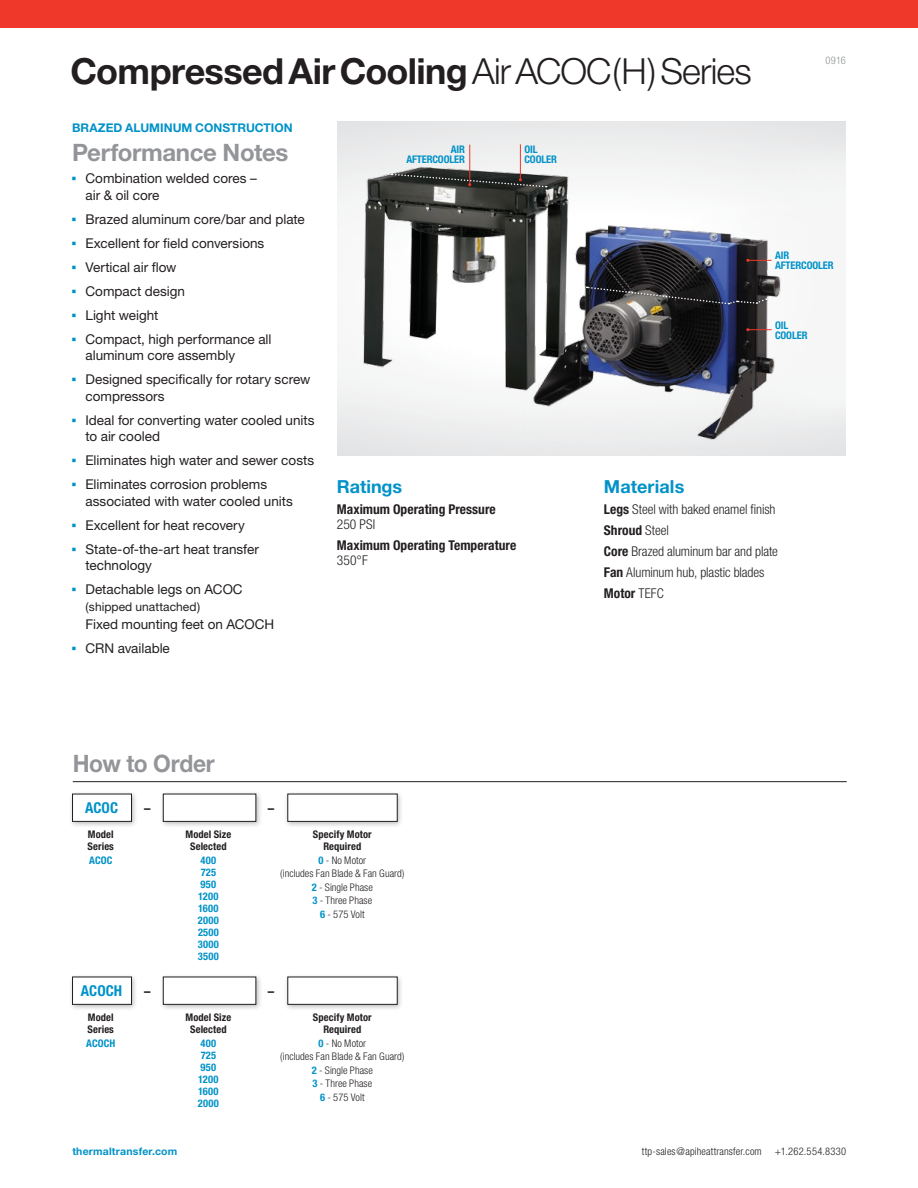
<style>
.page{position:relative;width:918px;height:1188px;background:#fff}
.page>*{position:absolute;margin:0;border:0;box-sizing:border-box;transform-origin:0 0}
.t1{font:700 36px "Helvetica Neue";letter-spacing:-.015em;color:#231f20}
.Features_head{font:700 24px "Helvetica Neue";letter-spacing:-.015em;color:#939598}
.HowToOrder-_Title{font:700 24px "Helvetica Neue";letter-spacing:-.015em;color:#939598;scale:.95 1}
.Materials_head{font:700 18px "Helvetica Neue";letter-spacing:.005em;color:#0092c8}
.t2{font:700 condensed 15px "Helvetica Neue";letter-spacing:.01em;color:#0092c8}
.t3{font:13.5px/16.5px "Helvetica Neue";color:#231f20}
.Materials_regular{font:300 condensed 13.5px "Helvetica Neue";letter-spacing:-.005em;color:#231f20}
.Materials_regular-2{font:700 condensed 13.5px/15px "Helvetica Neue";color:#231f20}
.Materials_regular-3{font:700 condensed 13.5px "Helvetica Neue";color:#231f20;scale:.95 1}
.Top_Divisional_Headi{font:700 12px "Helvetica Neue";color:#0092c8}
.t4{font:12px "Helvetica Neue";letter-spacing:.005em;color:#231f20}
.Order_lite{font:300 condensed 10.5px/13.5px "Helvetica Neue";letter-spacing:.005em;color:#231f20;text-align:center}
.Order_lite-2{font:700 condensed 10.5px "Helvetica Neue";letter-spacing:-.005em;color:#0092c8}
.Order_bold{font:700 condensed 10.5px "Helvetica Neue";letter-spacing:.01em;color:#231f20}
.t5{font:700 10.5px "Helvetica Neue";letter-spacing:.02em;color:#0092c8}
.t6{font:300 condensed 10.5px "Helvetica Neue";color:#939598}
.s1{font-weight:300}
.s2{font-family:"Universal Newswith Comm Pi";color:#0092c8}
.s3{font-weight:700;color:#0092c8}
.s4{font-weight:700}
</style>
<div class="page">
<div style="left:0;top:0;width:918px;height:28px;background:#ef3829"></div>
<hr style="left:73px;top:781px;width:774px;height:1px;background:#231f20">
<div style="left:69px;top:790px;width:69px;height:38px;background:#231f20;opacity:.3"></div>
<svg style="left:72px;top:794px;width:60px;height:28px"></svg>
<div style="left:160px;top:790px;width:102px;height:38px;background:#231f20;opacity:.3"></div>
<svg style="left:163px;top:794px;width:93px;height:28px"></svg>
<div style="left:284px;top:790px;width:119px;height:38px;background:#231f20;opacity:.3"></div>
<svg style="left:287px;top:794px;width:111px;height:28px"></svg>
<div style="left:69px;top:973px;width:69px;height:38px;background:#231f20;opacity:.3"></div>
<svg style="left:72px;top:977px;width:60px;height:28px"></svg>
<div style="left:160px;top:973px;width:102px;height:38px;background:#231f20;opacity:.3"></div>
<svg style="left:163px;top:977px;width:93px;height:28px"></svg>
<div style="left:284px;top:973px;width:119px;height:38px;background:#231f20;opacity:.3"></div>
<svg style="left:287px;top:977px;width:111px;height:28px"></svg>
<img style="left:344px;top:159px;width:242px;height:239px">
<hr style="left:469px;top:145px;width:1px;height:40px;background:#ef3829">
<hr style="left:520px;top:144px;width:1px;height:36px;background:#ef3829">
<svg style="left:390px;top:173px;width:159px;height:23px"></svg>
<svg style="left:391px;top:173px;width:157px;height:22px"></svg>
<img style="left:524px;top:209px;width:272px;height:239px">
<svg style="left:746px;top:259px;width:26px;height:3px"></svg>
<svg style="left:586px;top:279px;width:181px;height:26px"></svg>
<svg style="left:746px;top:328px;width:26px;height:3px"></svg>
<p class="t1" style="left:70px;top:48px;width:683px">Compressed Air Cooling <span class="s1">Air ACOC(H) Series</span></p>
<p class="t6" style="left:826px;top:54px;width:22px">0916</p>
<p class="Top_Divisional_Headi" style="left:72px;top:121px;width:222px">BRAZED ALUMINUM CONSTRUCTION</p>
<p class="Features_head" style="left:72px;top:137px;width:218px">Performance Notes</p>
<p class="t3" style="left:86px;top:170px;width:173px;text-indent:-14px"><span class="s2">▪</span> Combination welded cores – air &amp; oil core</p>
<p class="t3" style="left:72px;top:211px;width:234px"><span class="s2">▪</span> Brazed aluminum core/bar and plate</p>
<p class="t3" style="left:72px;top:235px;width:194px"><span class="s2">▪</span> Excellent for field conversions</p>
<p class="t3" style="left:72px;top:259px;width:106px"><span class="s2">▪</span> Vertical air flow</p>
<p class="t3" style="left:72px;top:283px;width:115px"><span class="s2">▪</span> Compact design</p>
<p class="t3" style="left:72px;top:307px;width:88px"><span class="s2">▪</span> Light weight</p>
<p class="t3" style="left:86px;top:331px;width:188px;text-indent:-14px"><span class="s2">▪</span> Compact, high performance all aluminum core assembly</p>
<p class="t3" style="left:86px;top:371px;width:226px;text-indent:-14px"><span class="s2">▪</span> Designed specifically for rotary screw compressors</p>
<p class="t3" style="left:86px;top:412px;width:231px;text-indent:-14px"><span class="s2">▪</span> Ideal for converting water cooled units to air cooled</p>
<p class="t3" style="left:72px;top:452px;width:244px"><span class="s2">▪</span> Eliminates high water and sewer costs</p>
<p class="t3" style="left:86px;top:476px;width:209px;text-indent:-14px"><span class="s2">▪</span> Eliminates corrosion problems associated with water cooled units</p>
<p class="t3" style="left:72px;top:517px;width:174px"><span class="s2">▪</span> Excellent for heat recovery</p>
<p class="t3" style="left:86px;top:541px;width:175px;text-indent:-14px"><span class="s2">▪</span> State-of-the-art heat transfer technology</p>
<p class="t3" style="left:72px;top:581px;width:172px"><span class="s2">▪</span> Detachable legs on ACOC</p>
<p class="t4" style="left:86px;top:599px;width:116px">(shipped unattached)</p>
<p class="t3" style="left:86px;top:616px;width:190px">Fixed mounting feet on ACOCH</p>
<p class="t3" style="left:72px;top:640px;width:99px"><span class="s2">▪</span> CRN available</p>
<p class="Order_lite-2" style="left:451px;top:142px;width:16px">AIR</p>
<p class="Order_lite-2" style="left:406px;top:153px;width:60px">AFTERCOOLER</p>
<p class="Order_lite-2" style="left:524px;top:142px;width:15px">OIL</p>
<p class="Order_lite-2" style="left:524px;top:153px;width:34px">COOLER</p>
<p class="Materials_head" style="left:337px;top:476px;width:67px">Ratings</p>
<p class="Materials_regular-2" style="left:337px;top:502px;width:161px">Maximum Operating Pressure<br><span class="s1">250 PSI</span></p>
<p class="Materials_regular-2" style="left:337px;top:538px;width:181px">Maximum Operating Temperature<br><span class="s1">350°F</span></p>
<p class="HowToOrder-_Title" style="left:73px;top:749px;width:151px">How to Order</p>
<p class="t2" style="left:85px;top:799px;width:35px">ACOC</p>
<p class="Materials_regular-3" style="left:144px;top:800px;width:8px">–</p>
<p class="Materials_regular-3" style="left:268px;top:800px;width:8px">–</p>
<p class="Order_bold" style="left:88px;top:828px;width:27px">Model</p>
<p class="Order_bold" style="left:88px;top:840px;width:28px">Series</p>
<p class="Order_lite-2" style="left:89px;top:854px;width:25px">ACOC</p>
<p class="Order_bold" style="left:186px;top:828px;width:47px">Model Size</p>
<p class="Order_bold" style="left:190px;top:840px;width:38px">Selected</p>
<p class="Order_lite-2" style="left:201px;top:854px;width:17px">400</p>
<p class="Order_lite-2" style="left:201px;top:866px;width:17px">725</p>
<p class="Order_lite-2" style="left:201px;top:878px;width:17px">950</p>
<p class="Order_lite-2" style="left:198px;top:890px;width:22px">1200</p>
<p class="Order_lite-2" style="left:198px;top:902px;width:22px">1600</p>
<p class="Order_lite-2" style="left:198px;top:914px;width:22px">2000</p>
<p class="Order_lite-2" style="left:198px;top:926px;width:22px">2500</p>
<p class="Order_lite-2" style="left:198px;top:938px;width:22px">3000</p>
<p class="Order_lite-2" style="left:198px;top:950px;width:22px">3500</p>
<p class="Order_bold" style="left:313px;top:828px;width:60px">Specify Motor</p>
<p class="Order_bold" style="left:323px;top:840px;width:39px">Required</p>
<p class="Order_lite" style="left:280px;top:853px;width:126px"><span class="s3">0</span> - No Motor<br>(includes Fan Blade &amp; Fan Guard)</p>
<p class="Order_lite" style="left:312px;top:880px;width:63px"><span class="s3">2</span> - Single Phase</p>
<p class="Order_lite" style="left:312px;top:894px;width:61px"><span class="s3">3</span> - Three Phase</p>
<p class="Order_lite" style="left:320px;top:907px;width:46px"><span class="s3">6</span> - 575 Volt</p>
<p class="t2" style="left:81px;top:982px;width:43px">ACOCH</p>
<p class="Materials_regular-3" style="left:144px;top:983px;width:8px">–</p>
<p class="Materials_regular-3" style="left:268px;top:983px;width:8px">–</p>
<p class="Order_bold" style="left:88px;top:1011px;width:27px">Model</p>
<p class="Order_bold" style="left:88px;top:1023px;width:28px">Series</p>
<p class="Order_lite-2" style="left:86px;top:1037px;width:31px">ACOCH</p>
<p class="Order_bold" style="left:186px;top:1011px;width:47px">Model Size</p>
<p class="Order_bold" style="left:190px;top:1023px;width:38px">Selected</p>
<p class="Order_lite-2" style="left:201px;top:1037px;width:17px">400</p>
<p class="Order_lite-2" style="left:201px;top:1049px;width:17px">725</p>
<p class="Order_lite-2" style="left:201px;top:1061px;width:17px">950</p>
<p class="Order_lite-2" style="left:198px;top:1073px;width:22px">1200</p>
<p class="Order_lite-2" style="left:198px;top:1085px;width:22px">1600</p>
<p class="Order_lite-2" style="left:198px;top:1097px;width:22px">2000</p>
<p class="Order_bold" style="left:313px;top:1011px;width:60px">Specify Motor</p>
<p class="Order_bold" style="left:323px;top:1023px;width:39px">Required</p>
<p class="Order_lite" style="left:280px;top:1036px;width:126px"><span class="s3">0</span> - No Motor<br>(includes Fan Blade &amp; Fan Guard)</p>
<p class="Order_lite" style="left:312px;top:1063px;width:63px"><span class="s3">2</span> - Single Phase</p>
<p class="Order_lite" style="left:312px;top:1077px;width:61px"><span class="s3">3</span> - Three Phase</p>
<p class="Order_lite" style="left:320px;top:1090px;width:46px"><span class="s3">6</span> - 575 Volt</p>
<p class="Order_lite-2" style="left:775px;top:249px;width:16px">AIR</p>
<p class="Order_lite-2" style="left:775px;top:259px;width:60px">AFTERCOOLER</p>
<p class="Order_lite-2" style="left:775px;top:319px;width:15px">OIL</p>
<p class="Order_lite-2" style="left:775px;top:329px;width:34px">COOLER</p>
<p class="Materials_head" style="left:604px;top:476px;width:82px">Materials</p>
<p class="Materials_regular" style="left:604px;top:502px;width:173px"><span class="s4">Legs</span> Steel with baked enamel finish</p>
<p class="Materials_regular-2" style="left:604px;top:523px;width:66px">Shroud <span class="s1">Steel</span></p>
<p class="Materials_regular" style="left:604px;top:544px;width:176px"><span class="s4">Core</span> Brazed aluminum bar and plate</p>
<p class="Materials_regular" style="left:604px;top:565px;width:162px"><span class="s4">Fan</span> Aluminum hub, plastic blades</p>
<p class="Materials_regular-2" style="left:604px;top:586px;width:61px">Motor <span class="s1">TEFC</span></p>
<p class="t5" style="left:72px;top:1144px;width:107px">thermaltransfer.com</p>
<p class="Order_lite" style="left:642px;top:1144px;width:206px">ttp-sales@apiheattransfer.com +1.262.554.8330</p>
</div>
